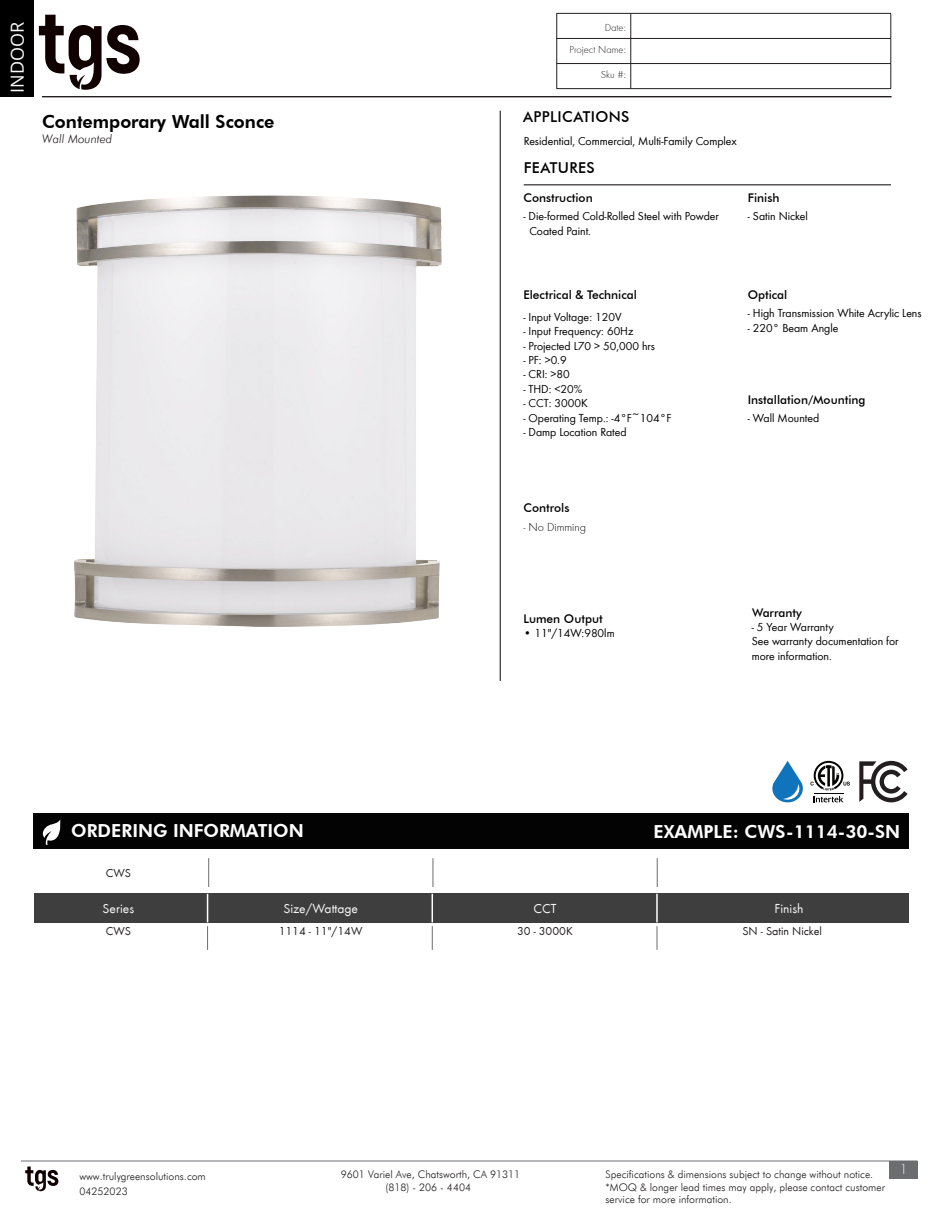
<style>
.page{position:relative;width:945px;height:1215px;background:#fff}
.page>*{position:absolute;margin:0;border:0;box-sizing:border-box;transform-origin:0 0}
.t1{font:800 18px "Futura BT";color:#fff}
.t2{font:800 18px "Futura BT";color:#000}
.t3{font:18px "Open Sans";color:#fafafa}
.t4{font:500 15px "Futura BT";letter-spacing:.025em;color:#000}
.t5{font:300 15px "Futura Round";color:#f7f7f8}
.t6{font:13.5px "Futura Round";color:#f7f7f8}
.t7{font:12px/14.4px "Futura Boo";color:#000}
.t8{font:500 12px "Futura BT";color:#000}
.t9{font:12px "Futura Round";color:#231f20}
.t10{font:italic 300 12px "Futura BT";color:#231f20}
.t11{font:300 12px "Futura Round";color:#000}
.t12{font:300 10.5px/12px "Futura BT";color:#231f20}
.t13{font:300 10.5px "Futura Round";color:#231f20}
</style>
<div class="page">
<svg style="left:25px;top:1167px;width:33px;height:24px"></svg>
<div style="left:889px;top:1161px;width:28px;height:18px;background:#6c6d70"></div>
<hr style="left:21px;top:1161px;width:896px;height:1px;background:#6c6d70">
<div style="left:0;top:0;width:34px;height:96px;background:#000"></div>
<svg style="left:39px;top:15px;width:101px;height:75px"></svg>
<div style="left:34px;top:893px;width:875px;height:30px;background:#3e3e3f"></div>
<div style="left:34px;top:813px;width:875px;height:36px;background:#030303"></div>
<svg style="left:43px;top:819px;width:18px;height:26px"></svg>
<svg style="left:207px;top:894px;width:1px;height:56px"></svg>
<svg style="left:432px;top:894px;width:1px;height:56px"></svg>
<hr style="left:656px;top:894px;width:2px;height:28px;background:#fff">
<svg style="left:657px;top:926px;width:1px;height:24px"></svg>
<hr style="left:42px;top:96px;width:849px;height:1px;background:#231f20">
<hr style="left:524px;top:184px;width:367px;height:1px;background:#231f20">
<hr style="left:500px;top:111px;width:1px;height:570px;background:#231f20">
<svg style="left:630px;top:14px;width:1px;height:74px"></svg>
<hr style="left:557px;top:13px;width:74px;height:1px;background:#231f20">
<hr style="left:631px;top:13px;width:260px;height:1px;background:#231f20">
<hr style="left:557px;top:38px;width:74px;height:1px;background:#231f20">
<hr style="left:631px;top:38px;width:260px;height:1px;background:#231f20">
<hr style="left:557px;top:63px;width:74px;height:1px;background:#231f20">
<svg style="left:556px;top:14px;width:1px;height:74px"></svg>
<hr style="left:631px;top:63px;width:260px;height:1px;background:#231f20">
<svg style="left:891px;top:14px;width:1px;height:74px"></svg>
<hr style="left:557px;top:88px;width:74px;height:1px;background:#231f20">
<hr style="left:631px;top:88px;width:260px;height:1px;background:#231f20">
<svg style="left:208px;top:858px;width:1px;height:29px"></svg>
<svg style="left:433px;top:858px;width:1px;height:29px"></svg>
<svg style="left:657px;top:858px;width:1px;height:29px"></svg>
<img style="left:75px;top:196px;width:367px;height:431px">
<svg style="left:810px;top:761px;width:40px;height:41px"></svg>
<svg style="left:859px;top:761px;width:49px;height:41px"></svg>
<svg style="left:772px;top:761px;width:31px;height:41px"></svg>
<h1 class="t3" style="left:5px;top:93px;width:72px;rotate:-90deg">INDOOR</h1>
<p class="t2" style="left:42px;top:110px;width:234px">Contemporary Wall Sconce</p>
<p class="t10" style="left:42px;top:131px;width:72px">Wall Mounted</p>
<p class="t13" style="left:605px;top:20px;width:23px">Date:</p>
<p class="t13" style="left:569px;top:43px;width:58px">Project Name:</p>
<p class="t13" style="left:601px;top:68px;width:26px">Sku #:</p>
<p class="t4" style="left:523px;top:108px;width:108px">APPLICATIONS</p>
<p class="t7" style="left:524px;top:134px;width:214px">Residential, Commercial, Multi-Family Complex</p>
<p class="t4" style="left:524px;top:159px;width:73px">FEATURES</p>
<p class="t8" style="left:523px;top:190px;width:71px">Construction</p>
<p class="t7" style="left:523px;top:208px;width:197px">- Die-formed Cold-Rolled Steel with Powder</p>
<p class="t7" style="left:529px;top:223px;width:63px">Coated Paint.</p>
<p class="t8" style="left:748px;top:190px;width:33px">Finish</p>
<p class="t7" style="left:748px;top:208px;width:62px">- Satin Nickel</p>
<p class="t8" style="left:523px;top:287px;width:115px">Electrical &amp; Technical</p>
<p class="t8" style="left:748px;top:287px;width:41px">Optical</p>
<p class="t7" style="left:523px;top:309px;width:100px">- Input Voltage: 120V</p>
<p class="t7" style="left:523px;top:323px;width:112px">- Input Frequency: 60Hz</p>
<p class="t7" style="left:523px;top:338px;width:133px">- Projected L70 &gt; 50,000 hrs</p>
<p class="t7" style="left:523px;top:352px;width:45px">- PF: &gt;0.9</p>
<p class="t7" style="left:523px;top:367px;width:48px">- CRI: &gt;80</p>
<p class="t7" style="left:523px;top:381px;width:60px">- THD: &lt;20%</p>
<p class="t7" style="left:523px;top:395px;width:66px">- CCT: 3000K</p>
<p class="t7" style="left:523px;top:410px;width:149px">- Operating Temp.: -4°F~104°F</p>
<p class="t7" style="left:523px;top:424px;width:105px">- Damp Location Rated</p>
<p class="t8" style="left:523px;top:501px;width:48px">Controls</p>
<p class="t11" style="left:523px;top:519px;width:64px">- No Dimming</p>
<p class="t8" style="left:523px;top:611px;width:81px">Lumen Output</p>
<p class="t7" style="left:523px;top:625px;width:93px">• 11"/14W:980lm</p>
<p class="t7" style="left:748px;top:305px;width:175px">- High Transmission White Acrylic Lens</p>
<p class="t7" style="left:748px;top:320px;width:92px">- 220° Beam Angle</p>
<p class="t8" style="left:748px;top:392px;width:119px">Installation/Mounting</p>
<p class="t7" style="left:748px;top:410px;width:73px">- Wall Mounted</p>
<p class="t8" style="left:752px;top:605px;width:51px">Warranty</p>
<p class="t7" style="left:752px;top:619px;width:84px">- 5 Year Warranty</p>
<p class="t7" style="left:752px;top:633px;width:148px">See warranty documentation for more information.</p>
<p class="t1" style="left:71px;top:819px;width:234px">ORDERING INFORMATION</p>
<p class="t9" style="left:106px;top:864px;width:27px">CWS</p>
<p class="t1" style="left:654px;top:821px;width:248px">EXAMPLE: CWS-1114-30-SN</p>
<p class="t6" style="left:103px;top:898px;width:33px">Series</p>
<p class="t6" style="left:283px;top:898px;width:76px">Size/Wattage</p>
<p class="t6" style="left:533px;top:898px;width:25px">CCT</p>
<p class="t6" style="left:775px;top:898px;width:30px">Finish</p>
<p class="t9" style="left:279px;top:923px;width:85px">1114 - 11"/14W</p>
<p class="t9" style="left:517px;top:923px;width:57px">30 - 3000K</p>
<p class="t9" style="left:742px;top:923px;width:81px">SN - Satin Nickel</p>
<p class="t9" style="left:106px;top:923px;width:27px">CWS</p>
<p class="t12" style="left:79px;top:1170px;width:128px">www.trulygreensolutions.com</p>
<p class="t12" style="left:341px;top:1168px;width:181px">9601 Variel Ave, Chatsworth, CA 91311</p>
<p class="t12" style="left:606px;top:1169px;width:269px">Specifications &amp; dimensions subject to change without notice.</p>
<p class="t12" style="left:386px;top:1181px;width:87px">(818) - 206 - 4404</p>
<p class="t12" style="left:606px;top:1181px;width:281px">*MOQ &amp; longer lead times may apply, please contact customer service for more information.</p>
<p class="t12" style="left:79px;top:1186px;width:50px">04252023</p>
<p class="t5" style="left:900px;top:1159px;width:10px">1</p>
</div>
